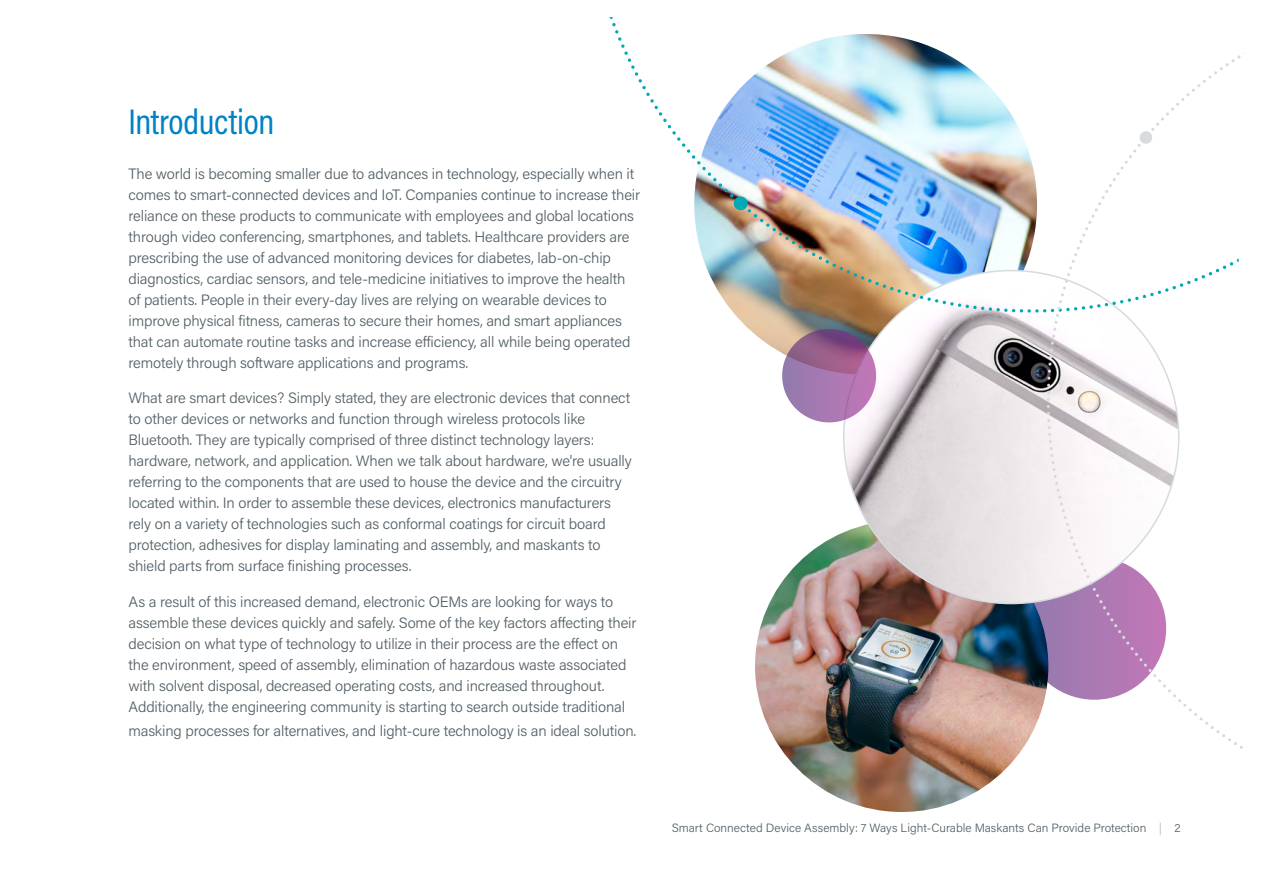
<style>
.page{position:relative;width:1263px;height:893px;background:#fff}
.page>*{position:absolute;margin:0;border:0;box-sizing:border-box;transform-origin:0 0}
.Titles_Style_1{font:36px "Acumin Pro Cond";letter-spacing:-.01em;color:#0082c5}
.text{font:300 15px/21px "Acumin Pro";letter-spacing:-.01em;color:#525e65}
.t1{font:300 12px "Acumin Pro";color:#525e65}
.s1{color:#b1bac0}
</style>
<div class="page">
<img style="left:781px;top:749px;width:241px;height:63px">
<img style="left:609px;top:17px;width:635px;height:732px">
<p class="Titles_Style_1" style="left:129px;top:98px;width:147px">Introduction</p>
<p class="text" style="left:129px;top:162px;width:513px">The world is becoming smaller due to advances in technology, especially when it comes to smart-connected devices and IoT. Companies continue to increase their reliance on these products to communicate with employees and global locations through video conferencing, smartphones, and tablets. Healthcare providers are prescribing the use of advanced monitoring devices for diabetes, lab-on-chip diagnostics, cardiac sensors, and tele-medicine initiatives to improve the health of patients. People in their every-day lives are relying on wearable devices to improve physical fitness, cameras to secure their homes, and smart appliances that can automate routine tasks and increase efficiency, all while being operated remotely through software applications and programs.</p>
<p class="text" style="left:129px;top:387px;width:505px">What are smart devices? Simply stated, they are electronic devices that connect to other devices or networks and function through wireless protocols like Bluetooth. They are typically comprised of three distinct technology layers: hardware, network, and application. When we talk about hardware, we're usually referring to the components that are used to house the device and the circuitry located within. In order to assemble these devices, electronics manufacturers rely on a variety of technologies such as conformal coatings for circuit board protection, adhesives for display laminating and assembly, and maskants to shield parts from surface finishing processes.</p>
<p class="text" style="left:129px;top:590px;width:509px">As a result of this increased demand, electronic OEMs are looking for ways to assemble these devices quickly and safely. Some of the key factors affecting their decision on what type of technology to utilize in their process are the effect on the environment, speed of assembly, elimination of hazardous waste associated with solvent disposal, decreased operating costs, and increased throughout.<br>Additionally, the engineering community is starting to search outside traditional</p>
<p class="text" style="left:129px;top:719px;width:509px">masking processes for alternatives, and light-cure technology is an ideal solution.</p>
<p class="t1" style="left:672px;top:819px;width:510px">Smart Connected Device Assembly: 7 Ways Light-Curable Maskants Can Provide Protection <span class="s1">|</span> 2</p>
</div>
